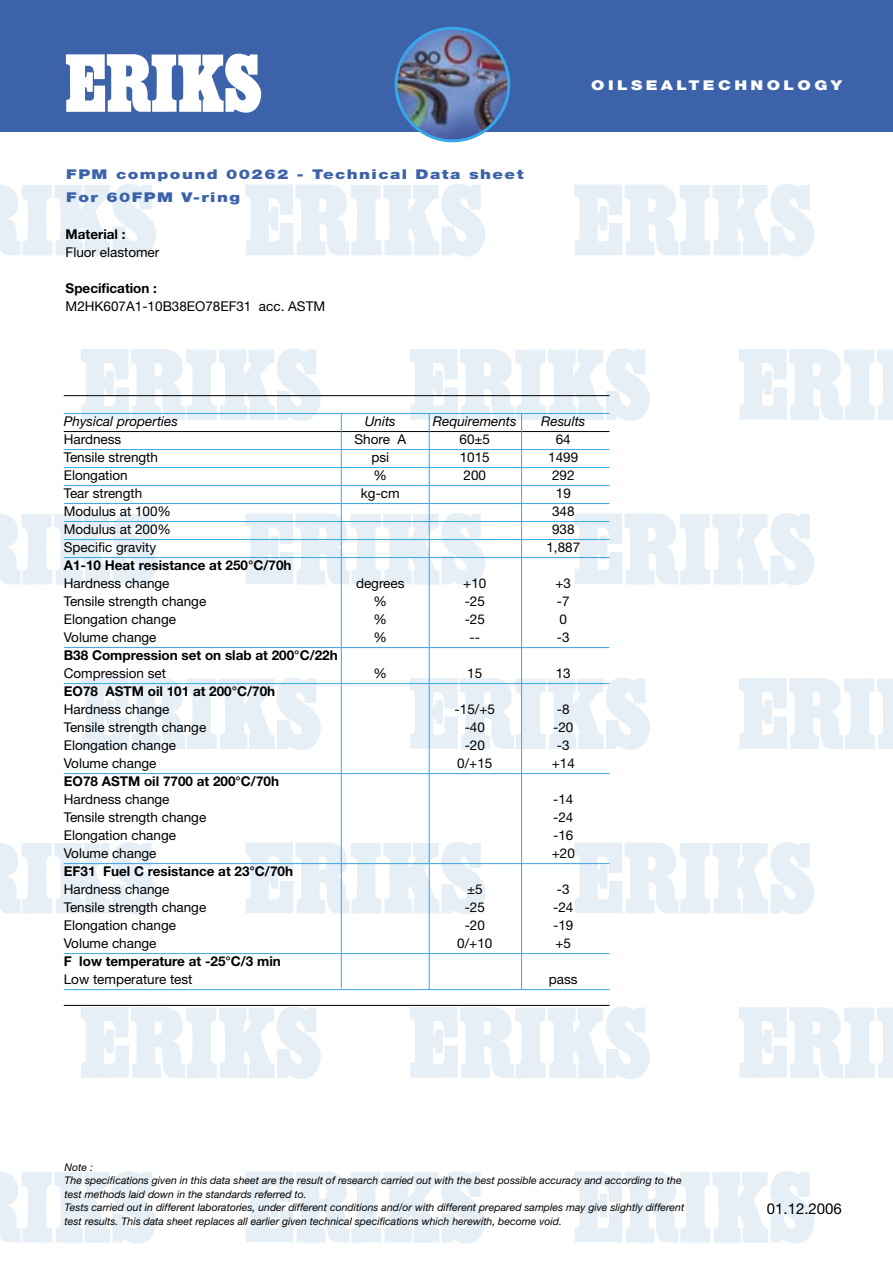
<style>
.page{position:relative;width:893px;height:1263px;background:#fff}
.page>*{position:absolute;margin:0;border:0;box-sizing:border-box;transform-origin:0 0}
.t1{font:15px "Helvetica Neue";color:#000}
.TABELTEKST{font:13.5px "Helvetica Neue";color:#000}
.TABELTEKST-2{font:700 13.5px/18px "Helvetica Neue";color:#000}
.BOVENKOP{font:900 13.5px "Helvetica Neue";letter-spacing:.085em;color:#3c62a9;scale:1.25 1}
.PLATTE_TEKST{font:13.5px "Helvetica Neue";color:#000}
.TABELTEKST-3{font:italic 13.5px "Helvetica Neue";color:#000}
.PLATTE_TEKST-2{font:700 13.5px "Helvetica Neue";color:#000}
.t2{font:900 13.5px "Helvetica Neue";letter-spacing:.2em;color:#fff;scale:1.25 1}
.t3{font:italic 10.5px/13.5px "Helvetica Neue";color:#000}
.s1{font-weight:400}
</style>
<div class="page">
<svg style="left:245px;top:184px;width:240px;height:72px"></svg>
<svg style="left:0;top:184px;width:156px;height:72px"></svg>
<svg style="left:574px;top:184px;width:240px;height:72px"></svg>
<svg style="left:81px;top:348px;width:241px;height:73px"></svg>
<svg style="left:410px;top:348px;width:240px;height:78px"></svg>
<svg style="left:739px;top:349px;width:154px;height:71px"></svg>
<svg style="left:245px;top:505px;width:242px;height:85px"></svg>
<svg style="left:0;top:513px;width:158px;height:73px"></svg>
<svg style="left:574px;top:513px;width:240px;height:73px"></svg>
<svg style="left:81px;top:677px;width:241px;height:73px"></svg>
<svg style="left:410px;top:670px;width:240px;height:85px"></svg>
<svg style="left:739px;top:678px;width:154px;height:71px"></svg>
<svg style="left:245px;top:834px;width:242px;height:85px"></svg>
<svg style="left:0;top:842px;width:158px;height:73px"></svg>
<svg style="left:574px;top:842px;width:240px;height:73px"></svg>
<svg style="left:81px;top:1004px;width:241px;height:75px"></svg>
<svg style="left:410px;top:1004px;width:240px;height:75px"></svg>
<svg style="left:739px;top:1007px;width:154px;height:71px"></svg>
<svg style="left:245px;top:1171px;width:240px;height:72px"></svg>
<svg style="left:0;top:1171px;width:156px;height:72px"></svg>
<svg style="left:574px;top:1171px;width:241px;height:72px"></svg>
<div style="left:0;top:0;width:893px;height:131px;background:#3c62a9"></div>
<svg style="left:66px;top:53px;width:196px;height:60px"></svg>
<img style="left:396px;top:28px;width:113px;height:113px;border-radius:50%">
<div style="left:395px;top:27px;width:115px;height:115px;border:3px solid #36a7e9;border-radius:50%"></div>
<hr style="left:64px;top:395px;width:545px;height:1px;background:#000">
<hr style="left:64px;top:413px;width:545px;height:1px;background:#36a7e9">
<hr style="left:64px;top:431px;width:545px;height:1px;background:#000">
<hr style="left:64px;top:449px;width:545px;height:1px;background:#36a7e9">
<hr style="left:64px;top:467px;width:545px;height:1px;background:#36a7e9">
<hr style="left:64px;top:485px;width:545px;height:1px;background:#36a7e9">
<hr style="left:64px;top:503px;width:545px;height:1px;background:#36a7e9">
<hr style="left:64px;top:521px;width:545px;height:1px;background:#36a7e9">
<hr style="left:64px;top:539px;width:545px;height:1px;background:#36a7e9">
<hr style="left:64px;top:557px;width:545px;height:1px;background:#36a7e9">
<hr style="left:64px;top:647px;width:545px;height:1px;background:#36a7e9">
<hr style="left:64px;top:683px;width:545px;height:1px;background:#36a7e9">
<hr style="left:64px;top:773px;width:545px;height:1px;background:#36a7e9">
<hr style="left:64px;top:863px;width:545px;height:1px;background:#36a7e9">
<hr style="left:64px;top:953px;width:545px;height:1px;background:#36a7e9">
<hr style="left:64px;top:989px;width:545px;height:1px;background:#36a7e9">
<hr style="left:64px;top:1005px;width:545px;height:1px;background:#000">
<hr style="left:341px;top:414px;width:1px;height:574px;background:#36a7e9">
<hr style="left:429px;top:414px;width:1px;height:576px;background:#36a7e9">
<hr style="left:521px;top:414px;width:1px;height:576px;background:#36a7e9">
<p class="BOVENKOP" style="left:66px;top:166px;width:367px">FPM compound 00262 - Technical Data sheet</p>
<p class="BOVENKOP" style="left:66px;top:189px;width:141px">For 60FPM V-ring</p>
<p class="PLATTE_TEKST-2" style="left:66px;top:225px;width:61px">Material :</p>
<p class="PLATTE_TEKST" style="left:66px;top:244px;width:95px">Fluor elastomer</p>
<p class="PLATTE_TEKST-2" style="left:66px;top:279px;width:93px">Specification :</p>
<p class="PLATTE_TEKST" style="left:66px;top:298px;width:261px">M2HK607A1-10B38EO78EF31 acc. ASTM</p>
<p class="t2" style="left:591px;top:77px;width:202px">OILSEALTECHNOLOGY</p>
<p class="TABELTEKST-3" style="left:64px;top:413px;width:116px">Physical properties</p>
<p class="TABELTEKST-3" style="left:365px;top:413px;width:32px">Units</p>
<p class="TABELTEKST-3" style="left:433px;top:413px;width:85px">Requirements</p>
<p class="TABELTEKST-3" style="left:541px;top:413px;width:46px">Results</p>
<p class="TABELTEKST" style="left:64px;top:431px;width:59px">Hardness</p>
<p class="TABELTEKST" style="left:354px;top:431px;width:53px">Shore A</p>
<p class="TABELTEKST" style="left:459px;top:431px;width:32px">60±5</p>
<p class="TABELTEKST" style="left:556px;top:431px;width:17px">64</p>
<p class="TABELTEKST" style="left:64px;top:449px;width:96px">Tensile strength</p>
<p class="TABELTEKST" style="left:371px;top:449px;width:19px">psi</p>
<p class="TABELTEKST" style="left:460px;top:449px;width:32px">1015</p>
<p class="TABELTEKST" style="left:548px;top:449px;width:32px">1499</p>
<p class="TABELTEKST" style="left:64px;top:467px;width:66px">Elongation</p>
<p class="TABELTEKST" style="left:374px;top:467px;width:15px">%</p>
<p class="TABELTEKST" style="left:464px;top:467px;width:24px">200</p>
<p class="TABELTEKST" style="left:552px;top:467px;width:24px">292</p>
<p class="TABELTEKST" style="left:64px;top:485px;width:80px">Tear strength</p>
<p class="TABELTEKST" style="left:361px;top:485px;width:40px">kg-cm</p>
<p class="TABELTEKST" style="left:556px;top:485px;width:17px">19</p>
<p class="TABELTEKST" style="left:64px;top:503px;width:109px">Modulus at 100%</p>
<p class="TABELTEKST" style="left:552px;top:503px;width:24px">348</p>
<p class="TABELTEKST" style="left:64px;top:521px;width:109px">Modulus at 200%</p>
<p class="TABELTEKST" style="left:552px;top:521px;width:24px">938</p>
<p class="TABELTEKST" style="left:64px;top:539px;width:94px">Specific gravity</p>
<p class="TABELTEKST" style="left:546px;top:539px;width:35px">1,887</p>
<p class="TABELTEKST-2" style="left:64px;top:556px;width:229px">A1-10 Heat resistance at 250°C/70h<br><span class="s1">Hardness change</span></p>
<p class="TABELTEKST" style="left:356px;top:575px;width:50px">degrees</p>
<p class="TABELTEKST" style="left:463px;top:575px;width:25px">+10</p>
<p class="TABELTEKST" style="left:555px;top:575px;width:17px">+3</p>
<p class="TABELTEKST" style="left:64px;top:593px;width:144px">Tensile strength change</p>
<p class="TABELTEKST" style="left:374px;top:593px;width:15px">%</p>
<p class="TABELTEKST" style="left:465px;top:593px;width:22px">-25</p>
<p class="TABELTEKST" style="left:557px;top:593px;width:14px">-7</p>
<p class="TABELTEKST" style="left:64px;top:611px;width:114px">Elongation change</p>
<p class="TABELTEKST" style="left:374px;top:611px;width:15px">%</p>
<p class="TABELTEKST" style="left:465px;top:611px;width:22px">-25</p>
<p class="TABELTEKST" style="left:560px;top:611px;width:9px">0</p>
<p class="TABELTEKST" style="left:64px;top:629px;width:94px">Volume change</p>
<p class="TABELTEKST" style="left:374px;top:629px;width:15px">%</p>
<p class="TABELTEKST" style="left:470px;top:629px;width:12px">--</p>
<p class="TABELTEKST" style="left:557px;top:629px;width:14px">-3</p>
<p class="TABELTEKST-2" style="left:64px;top:646px;width:275px">B38 Compression set on slab at 200°C/22h<br><span class="s1">Compression set</span></p>
<p class="TABELTEKST" style="left:374px;top:665px;width:15px">%</p>
<p class="TABELTEKST" style="left:467px;top:665px;width:17px">15</p>
<p class="TABELTEKST" style="left:556px;top:665px;width:17px">13</p>
<p class="TABELTEKST-2" style="left:64px;top:682px;width:213px">EO78 ASTM oil 101 at 200°C/70h<br><span class="s1">Hardness change</span></p>
<p class="TABELTEKST" style="left:455px;top:701px;width:42px">-15/+5</p>
<p class="TABELTEKST" style="left:557px;top:701px;width:14px">-8</p>
<p class="TABELTEKST" style="left:64px;top:719px;width:144px">Tensile strength change</p>
<p class="TABELTEKST" style="left:465px;top:719px;width:22px">-40</p>
<p class="TABELTEKST" style="left:553px;top:719px;width:22px">-20</p>
<p class="TABELTEKST" style="left:64px;top:737px;width:114px">Elongation change</p>
<p class="TABELTEKST" style="left:465px;top:737px;width:22px">-20</p>
<p class="TABELTEKST" style="left:557px;top:737px;width:14px">-3</p>
<p class="TABELTEKST" style="left:64px;top:755px;width:94px">Volume change</p>
<p class="TABELTEKST" style="left:457px;top:755px;width:37px">0/+15</p>
<p class="TABELTEKST" style="left:552px;top:755px;width:25px">+14</p>
<p class="TABELTEKST-2" style="left:64px;top:772px;width:217px">EO78 ASTM oil 7700 at 200°C/70h<br><span class="s1">Hardness change</span></p>
<p class="TABELTEKST" style="left:553px;top:791px;width:22px">-14</p>
<p class="TABELTEKST" style="left:64px;top:809px;width:144px">Tensile strength change</p>
<p class="TABELTEKST" style="left:553px;top:809px;width:22px">-24</p>
<p class="TABELTEKST" style="left:64px;top:827px;width:114px">Elongation change</p>
<p class="TABELTEKST" style="left:553px;top:827px;width:22px">-16</p>
<p class="TABELTEKST" style="left:64px;top:845px;width:94px">Volume change</p>
<p class="TABELTEKST" style="left:552px;top:845px;width:25px">+20</p>
<p class="TABELTEKST-2" style="left:64px;top:862px;width:231px">EF31 Fuel C resistance at 23°C/70h<br><span class="s1">Hardness change</span></p>
<p class="TABELTEKST" style="left:467px;top:881px;width:17px">±5</p>
<p class="TABELTEKST" style="left:557px;top:881px;width:14px">-3</p>
<p class="TABELTEKST" style="left:64px;top:899px;width:144px">Tensile strength change</p>
<p class="TABELTEKST" style="left:465px;top:899px;width:22px">-25</p>
<p class="TABELTEKST" style="left:553px;top:899px;width:22px">-24</p>
<p class="TABELTEKST" style="left:64px;top:917px;width:114px">Elongation change</p>
<p class="TABELTEKST" style="left:465px;top:917px;width:22px">-20</p>
<p class="TABELTEKST" style="left:553px;top:917px;width:22px">-19</p>
<p class="TABELTEKST" style="left:64px;top:935px;width:94px">Volume change</p>
<p class="TABELTEKST" style="left:457px;top:935px;width:37px">0/+10</p>
<p class="TABELTEKST" style="left:555px;top:935px;width:17px">+5</p>
<p class="TABELTEKST-2" style="left:64px;top:952px;width:219px">F low temperature at -25°C/3 min<br><span class="s1">Low temperature test</span></p>
<p class="TABELTEKST" style="left:549px;top:971px;width:30px">pass</p>
<p class="t3" style="left:65px;top:1160px;width:621px">Note :<br>The specifications given in this data sheet are the result of research carried out with the best possible accuracy and according to the test methods laid down in the standards referred to.<br>Tests carried out in different laboratories, under different conditions and/or with different prepared samples may give slightly different test results. This data sheet replaces all earlier given technical specifications which herewith, become void.</p>
<p class="t1" style="left:767px;top:1199px;width:77px">01.12.2006</p>
</div>
